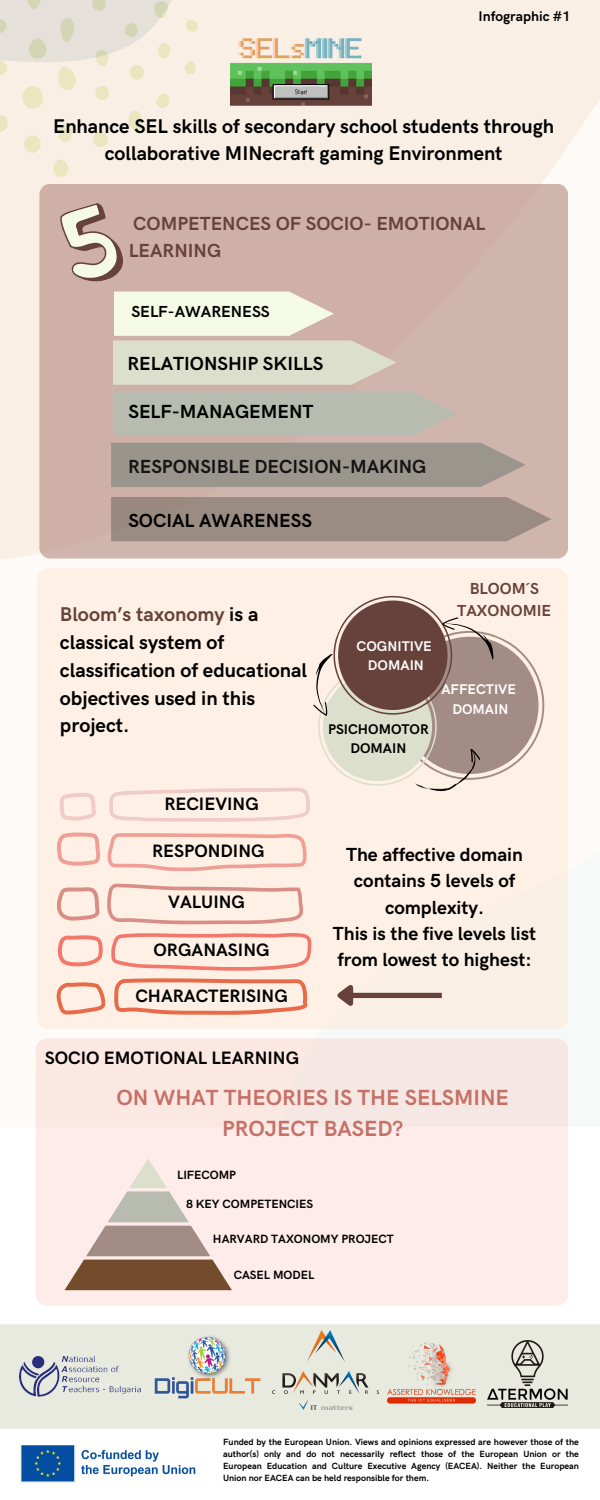
<style>
.page{position:relative;width:600px;height:1500px;background:#fff}
.page>*{position:absolute;margin:0;border:0;box-sizing:border-box;transform-origin:0 0}
.t1{font:700 22px/30.8px "HK Grotesk";color:#c67066;text-align:center}
.t2{font:700 20px/27.8px "HK Grotesk";color:#000}
.t3{font:700 19.9px/27.8px "HK Grotesk";color:#010101;text-align:center}
.t4{font:700 19px/26.2px "HK Grotesk";color:#000;text-align:center}
.t5{font:700 19px/26.2px "HK Grotesk";color:#67423a}
.t6{font:700 19px "HK Grotesk";color:#141414}
.t7{font:700 18px "HK Grotesk";color:#000}
.t8{font:700 16px/21.8px "HK Grotesk";color:#67423a;text-align:center}
.t9{font:700 16px "HK Grotesk";color:#000}
.t10{font:700 14.1px/19.5px "HK Grotesk";color:#000;text-align:center}
.t11{font:700 14.1px "HK Grotesk";color:#fcfcfd}
.t12{font:700 14.1px "HK Grotesk";color:#fff}
.t13{font:700 14px "HK Grotesk";color:#000}
.t14{font:700 12px "HK Grotesk";color:#000}
.t15{font:700 9px/12px "HK Grotesk";color:#000;text-align:justify}
.s1{color:#67423a}
</style>
<div class="page">
<img style="left:0;top:0;width:600px;height:1127px">
<div style="left:39px;top:184px;width:529px;height:375px;background:#d0b5ad;border-radius:11px"></div>
<div style="left:37px;top:568px;width:531px;height:461px;background:#fef0e4;border-radius:11px"></div>
<img style="left:231px;top:7px;width:141px;height:98px">
<img style="left:20px;top:1444px;width:176px;height:39px">
<div style="left:36px;top:1039px;width:532px;height:267px;background:#fdecea;border-radius:11px"></div>
<div style="left:352px;top:993px;width:90px;height:5px;background:#67423a"></div>
<svg style="left:337px;top:985px;width:21px;height:21px"></svg>
<div style="left:0;top:1324px;width:600px;height:105px;background:#e8eadf"></div>
<img style="left:20px;top:1353px;width:121px;height:44px">
<img style="left:142px;top:1333px;width:130px;height:78px">
<img style="left:272px;top:1330px;width:106px;height:79px">
<img style="left:387px;top:1340px;width:89px;height:66px">
<img style="left:487px;top:1341px;width:81px;height:67px">
<svg style="left:60px;top:203px;width:336px;height:182px"></svg>
<div style="left:113px;top:392px;width:343px;height:44px;background:#b8bbaf"></div>
<div style="left:111px;top:443px;width:414px;height:44px;background:#9a958d"></div>
<div style="left:111px;top:497px;width:440px;height:44px;background:#9a8c83"></div>
<svg style="left:109px;top:595px;width:436px;height:227px"></svg>
<svg style="left:107px;top:833px;width:200px;height:38px"></svg>
<svg style="left:111px;top:933px;width:201px;height:38px"></svg>
<svg style="left:114px;top:978px;width:194px;height:37px"></svg>
<svg style="left:59px;top:793px;width:37px;height:28px"></svg>
<svg style="left:57px;top:832px;width:44px;height:34px"></svg>
<svg style="left:57px;top:884px;width:246px;height:40px"></svg>
<svg style="left:57px;top:935px;width:46px;height:31px"></svg>
<svg style="left:56px;top:982px;width:50px;height:33px"></svg>
<svg style="left:65px;top:1159px;width:167px;height:131px"></svg>
<p class="t13" style="left:479px;top:8px;width:93px">Infographic #1</p>
<p class="t3" style="left:53px;top:113px;width:502px">Enhance SEL skills of secondary school students through collaborative MINecraft gaming Environment</p>
<p class="t5" style="left:129px;top:212px;width:358px">COMPETENCES OF SOCIO- EMOTIONAL<br>LEARNING</p>
<p class="t9" style="left:131px;top:303px;width:140px">SELF-AWARENESS</p>
<p class="t4" style="left:128px;top:351px;width:197px">RELATIONSHIP SKILLS</p>
<p class="t4" style="left:129px;top:400px;width:186px">SELF-MANAGEMENT</p>
<p class="t6" style="left:128px;top:456px;width:300px">RESPONSIBLE DECISION-MAKING</p>
<p class="t4" style="left:128px;top:508px;width:185px">SOCIAL AWARENESS</p>
<p class="t2" style="left:60px;top:601px;width:249px"><span class="s1">Bloom’s taxonomy</span> is a classical system of classification of educational objectives used in this project.</p>
<p class="t7" style="left:164px;top:793px;width:96px">RECIEVING</p>
<p class="t7" style="left:152px;top:840px;width:114px">RESPONDING</p>
<p class="t7" style="left:168px;top:892px;width:78px">VALUING</p>
<p class="t7" style="left:154px;top:939px;width:118px">ORGANASING</p>
<p class="t7" style="left:135px;top:986px;width:154px">CHARACTERISING</p>
<p class="t11" style="left:357px;top:638px;width:77px">COGNITIVE</p>
<p class="t11" style="left:368px;top:658px;width:57px">DOMAIN</p>
<p class="t10" style="left:328px;top:720px;width:102px">PSICHOMOTOR<br>DOMAIN</p>
<p class="t8" style="left:457px;top:579px;width:96px">BLOOM´S<br>TAXONOMIE</p>
<p class="t12" style="left:441px;top:682px;width:76px">AFFECTIVE</p>
<p class="t12" style="left:452px;top:701px;width:57px">DOMAIN</p>
<p class="t4" style="left:346px;top:842px;width:178px">The affective domain contains 5 levels of complexity.</p>
<p class="t4" style="left:333px;top:921px;width:205px;text-align:left">This is the five levels list from lowest to highest:</p>
<p class="t7" style="left:45px;top:1048px;width:256px">SOCIO EMOTIONAL LEARNING</p>
<p class="t1" style="left:117px;top:1083px;width:394px">ON WHAT THEORIES IS THE SELSMINE<br>PROJECT BASED?</p>
<p class="t14" style="left:177px;top:1168px;width:61px">LIFECOMP</p>
<p class="t14" style="left:186px;top:1198px;width:129px">8 KEY COMPETENCIES</p>
<p class="t14" style="left:213px;top:1233px;width:182px">HARVARD TAXONOMY PROJECT</p>
<p class="t14" style="left:234px;top:1268px;width:82px">CASEL MODEL</p>
<p class="t15" style="left:223px;top:1436px;width:357px">Funded by the European Union. Views and opinions expressed are however those of the author(s) only and do not necessarily reflect those of the European Union or the European Education and Culture Executive Agency (EACEA). Neither the European Union nor EACEA can be held responsible for them.</p>
</div>
